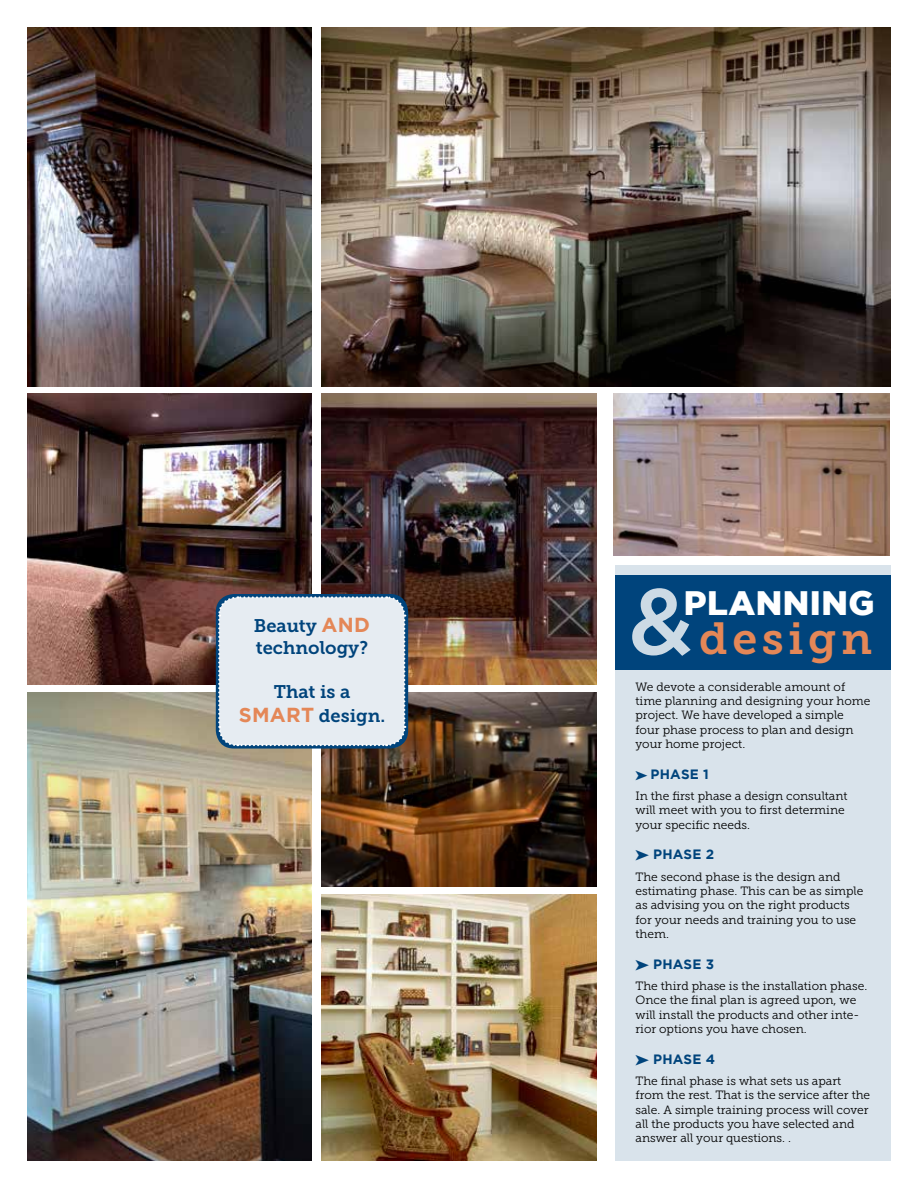
<style>
.page{position:relative;width:918px;height:1188px;background:#fff}
.page>*{position:absolute;margin:0;border:0;box-sizing:border-box;transform-origin:0 0}
.t1{font:500 93.3px "Gotham";color:#ccdae5}
.t2{font:44.7px "Museo Slab 700";letter-spacing:.1em;color:#e48757}
.t3{font:900 33.9px "Gotham";letter-spacing:.015em;color:#fff}
.t4{font:18.15px/21.9px "Museo Slab 700";color:#00447c}
.t5{font:700 13.5px "Gotham";letter-spacing:.015em;color:#00447c}
.t6{font:12px/14.4px "Museo Slab 300";color:#000}
.s1{font-family:"Gotham";font-weight:700;font-size:20.25px;color:#e48757}
</style>
<div class="page">
<img style="left:27px;top:27px;width:285px;height:359px">
<img style="left:321px;top:27px;width:570px;height:359px">
<img style="left:321px;top:394px;width:276px;height:291px">
<img style="left:27px;top:692px;width:285px;height:469px">
<img style="left:321px;top:692px;width:276px;height:195px">
<img style="left:614px;top:393px;width:276px;height:162px">
<img style="left:321px;top:895px;width:276px;height:266px">
<img style="left:27px;top:394px;width:285px;height:291px">
<div style="left:615px;top:566px;width:276px;height:595px;background:#d9e3eb"></div>
<div style="left:615px;top:575px;width:276px;height:94px;background:#00447c"></div>
<div style="left:216px;top:594px;width:192px;height:155px;background:#00447c;border-radius:18px"></div>
<svg style="left:217px;top:595px;width:189px;height:152px;background:#d7e1ea"></svg>
<h1 class="t1" style="left:629px;top:569px;width:66px">&amp;</h1>
<h3 class="t3" style="left:684px;top:583px;width:192px">PLANNING</h3>
<h2 class="t2" style="left:699px;top:613px;width:174px">design</h2>
<h3 class="t4" style="left:254px;top:615px;width:118px">Beauty <span class="s1">AND </span>technology?</h3>
<h3 class="t4" style="left:239px;top:680px;width:148px;line-height:24.3px;text-align:center">That is a<br><span class="s1">SMART</span> design.</h3>
<p class="t6" style="left:636px;top:679px;width:236px">We devote a considerable amount of time planning and designing your home project. We have developed a simple four phase process to plan and design your home project.</p>
<p class="t5" style="left:651px;top:766px;width:60px">PHASE 1</p>
<p class="t6" style="left:636px;top:789px;width:214px">In the first phase a design consultant will meet with you to first determine your specific needs.</p>
<p class="t5" style="left:653px;top:847px;width:62px">PHASE 2</p>
<p class="t6" style="left:636px;top:869px;width:229px">The second phase is the design and estimating phase. This can be as simple as advising you on the right products for your needs and training you to use them.</p>
<p class="t5" style="left:653px;top:956px;width:62px">PHASE 3</p>
<p class="t6" style="left:636px;top:979px;width:233px">The third phase is the installation phase.<br>Once the final plan is agreed upon, we will install the products and other inte&shy;rior options you have chosen.</p>
<p class="t5" style="left:653px;top:1051px;width:63px">PHASE 4</p>
<p class="t6" style="left:636px;top:1074px;width:236px">The final phase is what sets us apart from the rest. That is the service after the sale. A simple training process will cover all the products you have selected and answer all your questions. .</p>
</div>
